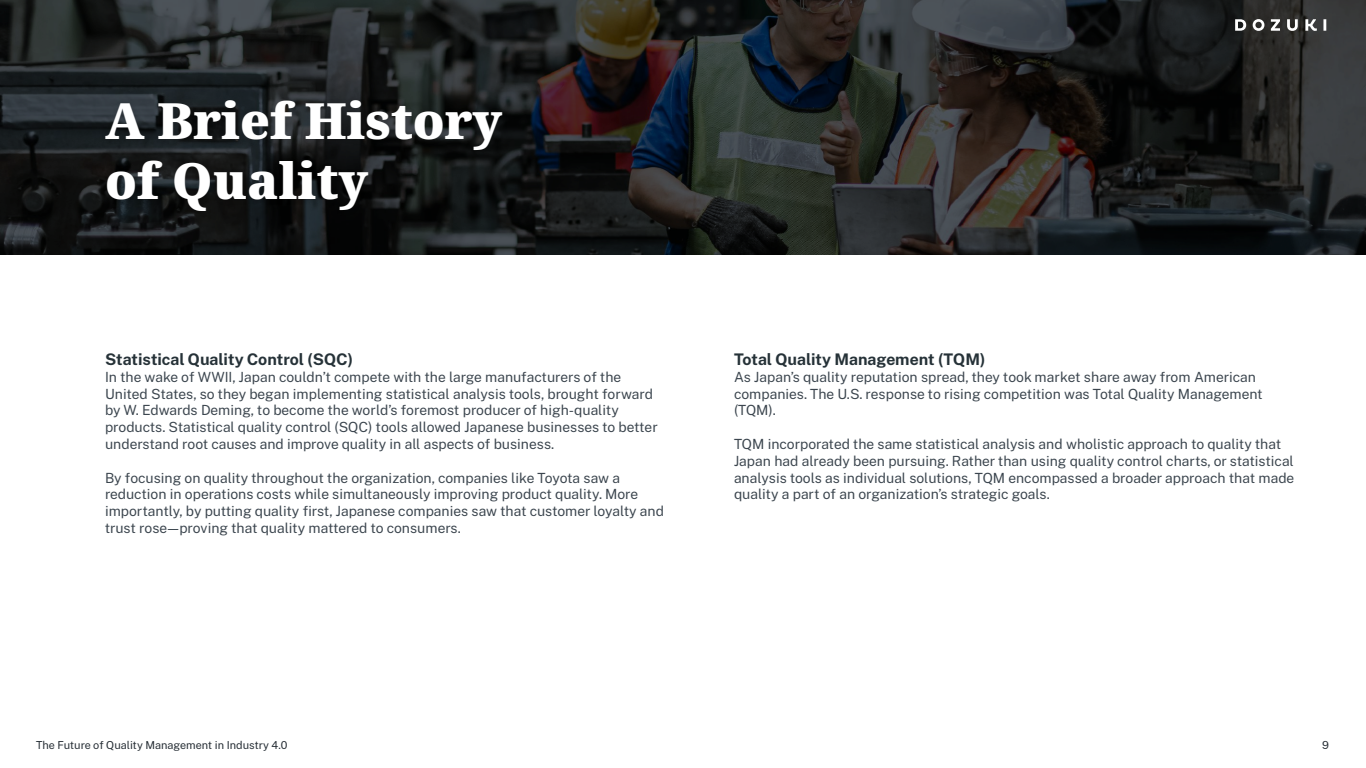
<style>
.page{position:relative;width:1366px;height:768px;background:#fff}
.page>*{position:absolute;margin:0;border:0;box-sizing:border-box;transform-origin:0 0}
.t1{font:900 50px/60px "Noto Serif";color:#fff}
.t2{font:700 16px "Public Sans";color:#263238}
.t3{font:14px/16.8px "Public Sans";color:#3b454e}
.t4{font:11px "Public Sans";color:#242c33}
</style>
<div class="page">
<svg style="left:0;top:0;width:1366px;height:255px;background:#222324"></svg>
<div style="left:101px;top:96px;width:407px;height:121px;background:#000;opacity:.17"></div>
<svg style="left:1235px;top:19px;width:91px;height:12px"></svg>
<h1 class="t1" style="left:105px;top:92px;width:399px">A Brief History of Quality</h1>
<p class="t2" style="left:105px;top:347px;width:250px">Statistical Quality Control (SQC)</p>
<p class="t3" style="left:105px;top:368px;width:554px">In the wake of WWII, Japan couldn’t compete with the large manufacturers of the United States, so they began implementing statistical analysis tools, brought forward by W. Edwards Deming, to become the world’s foremost producer of high-quality products. Statistical quality control (SQC) tools allowed Japanese businesses to better understand root causes and improve quality in all aspects of business.</p>
<p class="t3" style="left:105px;top:468px;width:561px">By focusing on quality throughout the organization, companies like Toyota saw a reduction in operations costs while simultaneously improving product quality. More importantly, by putting quality first, Japanese companies saw that customer loyalty and trust rose—proving that quality mattered to consumers.</p>
<p class="t2" style="left:734px;top:347px;width:253px">Total Quality Management (TQM)</p>
<p class="t3" style="left:734px;top:368px;width:530px">As Japan’s quality reputation spread, they took market share away from American companies. The U.S. response to rising competition was Total Quality Management (TQM).</p>
<p class="t3" style="left:734px;top:435px;width:562px">TQM incorporated the same statistical analysis and wholistic approach to quality that Japan had already been pursuing. Rather than using quality control charts, or statistical analysis tools as individual solutions, TQM encompassed a broader approach that made quality a part of an organization’s strategic goals.</p>
<p class="t4" style="left:36px;top:736px;width:253px">The Future of Quality Management in Industry 4.0</p>
<p class="t4" style="left:1322px;top:736px;width:8px">9</p>
</div>
